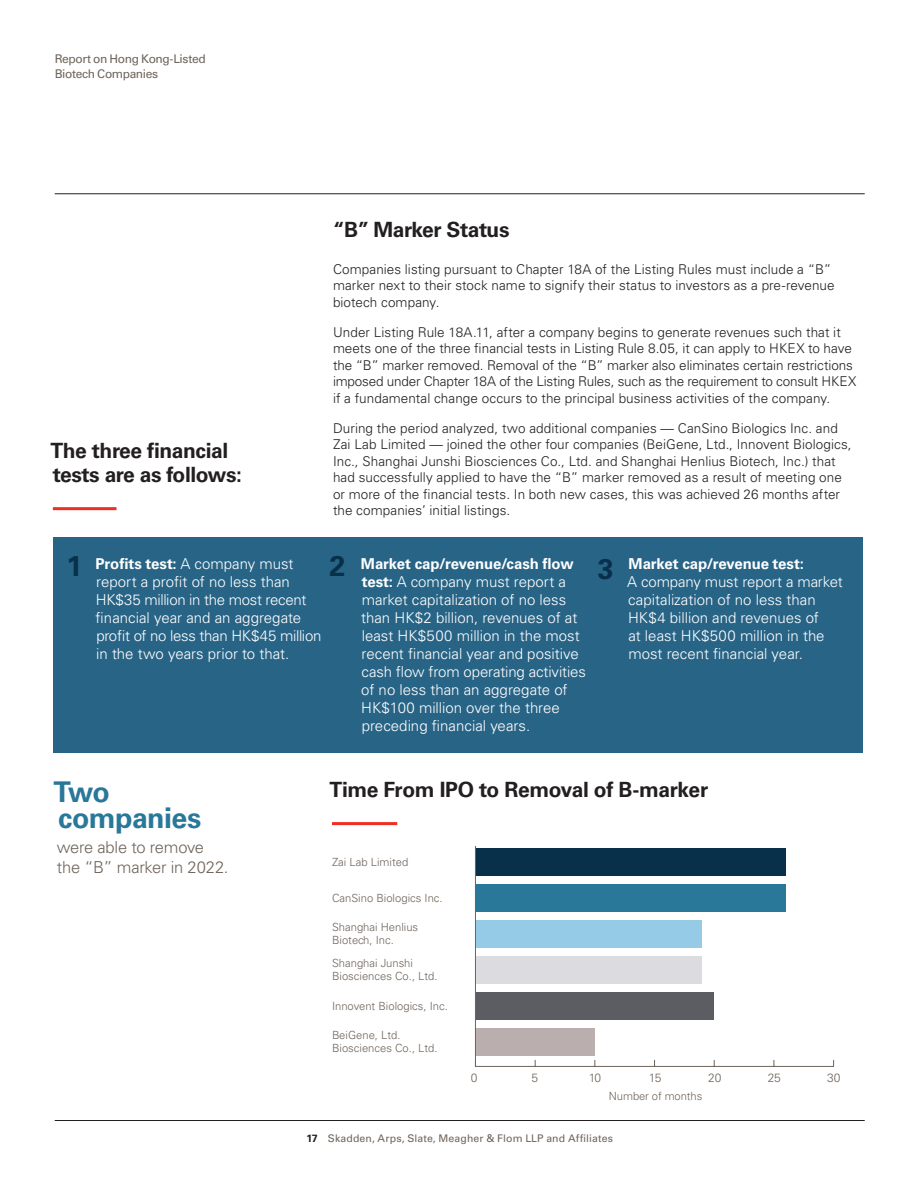
<style>
.page{position:relative;width:918px;height:1188px;background:#fff}
.page>*{position:absolute;margin:0;border:0;box-sizing:border-box;transform-origin:0 0}
.Infographic_Stat_26p{font:700 28.5px/25.5px "Univers LT Std";letter-spacing:-.02em;color:#29789a}
.Infographic_Stat_26p-2{font:700 28.5px "Univers LT Std";color:#08304b}
.Heading_2_w_line{font:700 21px/24px "Univers LT Std";letter-spacing:-.02em;color:#231f20}
.Heading_2{font:700 21px "Univers LT Std";letter-spacing:-.02em;color:#231f20}
.Infographic_Text_w_l{font:300 16.5px/19.5px "Univers LT Std";letter-spacing:-.015em;color:#6f645a}
.Main_Body_Bullets{font:300 15px/18px "Univers LT Std";color:#fff}
.Main_Body{font:300 13.5px/16.5px "Univers LT Std";letter-spacing:.005em;color:#231f20}
.t1{font:12px/15px "Univers LT Std";letter-spacing:-.035em;color:#6f645a}
.Chart_key_text{font:300 12px "Univers LT Std";letter-spacing:-.01em;color:#6f645a}
.Chart_key_text-2{font:300 11.25px/13.5px "Univers LT Std";color:#6f645a}
.t2{font:10.5px "Univers LT Std";letter-spacing:.01em;color:#6f645a}
.s1{font-weight:700}
.s2{font-weight:700;color:#231f20}
</style>
<div class="page">
<hr style="left:55px;top:1120px;width:810px;height:1px;background:#231f20">
<hr style="left:55px;top:194px;width:810px;height:1px;background:#231f20">
<div style="left:475px;top:1028px;width:120px;height:28px;background:#baaeae"></div>
<div style="left:475px;top:992px;width:239px;height:28px;background:#5b5d62"></div>
<div style="left:475px;top:956px;width:227px;height:28px;background:#dcdce0"></div>
<div style="left:475px;top:920px;width:227px;height:28px;background:#95cbe7"></div>
<div style="left:475px;top:884px;width:311px;height:28px;background:#29789a"></div>
<div style="left:475px;top:848px;width:311px;height:28px;background:#08304b"></div>
<div style="left:54px;top:538px;width:809px;height:215px;background:#286486"></div>
<hr style="left:53px;top:507px;width:64px;height:3px;background:#ee2e22">
<hr style="left:332px;top:822px;width:65px;height:3px;background:#ee2e22">
<hr style="left:475px;top:1066px;width:359px;height:1px;background:#6f645a">
<hr style="left:475px;top:846px;width:1px;height:220px;background:#6f645a">
<p class="t1" style="left:55px;top:51px;width:152px">Report on Hong Kong-Listed<br>Biotech Companies</p>
<h3 class="Heading_2_w_line" style="left:50px;top:438px;width:193px">The three financial tests are as follows:</h3>
<h3 class="Heading_2" style="left:333px;top:217px;width:178px">“B” Marker Status</h3>
<p class="Main_Body" style="left:333px;top:261px;width:503px">Companies listing pursuant to Chapter 18A of the Listing Rules must include a “B” marker next to their stock name to signify their status to investors as a pre-revenue biotech company.</p>
<p class="Main_Body" style="left:333px;top:324px;width:525px">Under Listing Rule 18A.11, after a company begins to generate revenues such that it meets one of the three financial tests in Listing Rule 8.05, it can apply to HKEX to have the “B” marker removed. Removal of the “B” marker also eliminates certain restrictions imposed under Chapter 18A of the Listing Rules, such as the requirement to consult HKEX if a fundamental change occurs to the principal business activities of the company.</p>
<p class="Main_Body" style="left:333px;top:420px;width:520px">During the period analyzed, two additional companies — CanSino Biologics Inc. and Zai Lab Limited — joined the other four companies (BeiGene, Ltd., Innovent Biologics, Inc., Shanghai Junshi Biosciences Co., Ltd. and Shanghai Henlius Biotech, Inc.) that had successfully applied to have the “B” marker removed as a result of meeting one or more of the financial tests. In both new cases, this was achieved 26 months after the companies’ initial listings.</p>
<p class="Infographic_Stat_26p-2" style="left:66px;top:549px;width:17px">1</p>
<p class="Infographic_Stat_26p-2" style="left:330px;top:550px;width:17px">2</p>
<p class="Infographic_Stat_26p-2" style="left:598px;top:552px;width:17px">3</p>
<p class="Main_Body_Bullets" style="left:96px;top:554px;width:227px"><span class="s1">Profits test:</span> A company must report a profit of no less than<br>HK$35 million in the most recent financial year and an aggregate profit of no less than HK$45 million in the two years prior to that.</p>
<p class="Main_Body_Bullets" style="left:361px;top:554px;width:226px"><span class="s1">Market cap/revenue/cash flow test:</span> A company must report a market capitalization of no less than HK$2 billion, revenues of at least HK$500 million in the most recent financial year and positive cash flow from operating activities of no less than an aggregate of<br>HK$100 million over the three preceding financial years.</p>
<p class="Main_Body_Bullets" style="left:627px;top:554px;width:217px"><span class="s1">Market cap/revenue test:<br></span>A company must report a market capitalization of no less than<br>HK$4 billion and revenues of<br>at least HK$500 million in the most recent financial year.</p>
<p class="Infographic_Stat_26p" style="left:53px;top:779px;width:149px">Two companies</p>
<p class="Infographic_Text_w_l" style="left:57px;top:837px;width:173px">were able to remove the “B” marker in 2022.</p>
<h3 class="Heading_2_w_line" style="left:330px;top:777px;width:380px">Time From IPO to Removal of B-marker</h3>
<p class="Chart_key_text-2" style="left:332px;top:855px;width:78px">Zai Lab Limited</p>
<p class="Chart_key_text-2" style="left:332px;top:891px;width:112px">CanSino Biologics Inc.</p>
<p class="Chart_key_text-2" style="left:332px;top:920px;width:88px">Shanghai Henlius<br>Biotech, Inc.</p>
<p class="Chart_key_text-2" style="left:332px;top:956px;width:107px">Shanghai Junshi<br>Biosciences Co., Ltd.</p>
<p class="Chart_key_text-2" style="left:332px;top:999px;width:117px">Innovent Biologics, Inc.</p>
<p class="Chart_key_text-2" style="left:332px;top:1028px;width:70px">BeiGene, Ltd.</p>
<p class="Chart_key_text-2" style="left:332px;top:1042px;width:107px">Biosciences Co., Ltd.</p>
<p class="Chart_key_text" style="left:471px;top:1070px;width:8px">0</p>
<p class="Chart_key_text" style="left:531px;top:1070px;width:8px">5</p>
<p class="Chart_key_text" style="left:589px;top:1070px;width:14px">10</p>
<p class="Chart_key_text" style="left:649px;top:1070px;width:14px">15</p>
<p class="Chart_key_text" style="left:708px;top:1070px;width:15px">20</p>
<p class="Chart_key_text" style="left:768px;top:1070px;width:15px">25</p>
<p class="Chart_key_text" style="left:827px;top:1070px;width:15px">30</p>
<p class="Chart_key_text-2" style="left:609px;top:1089px;width:95px">Number of months</p>
<p class="t2" style="left:306px;top:1132px;width:308px"><span class="s2">17</span> Skadden, Arps, Slate, Meagher &amp; Flom LLP and Affiliates</p>
</div>
